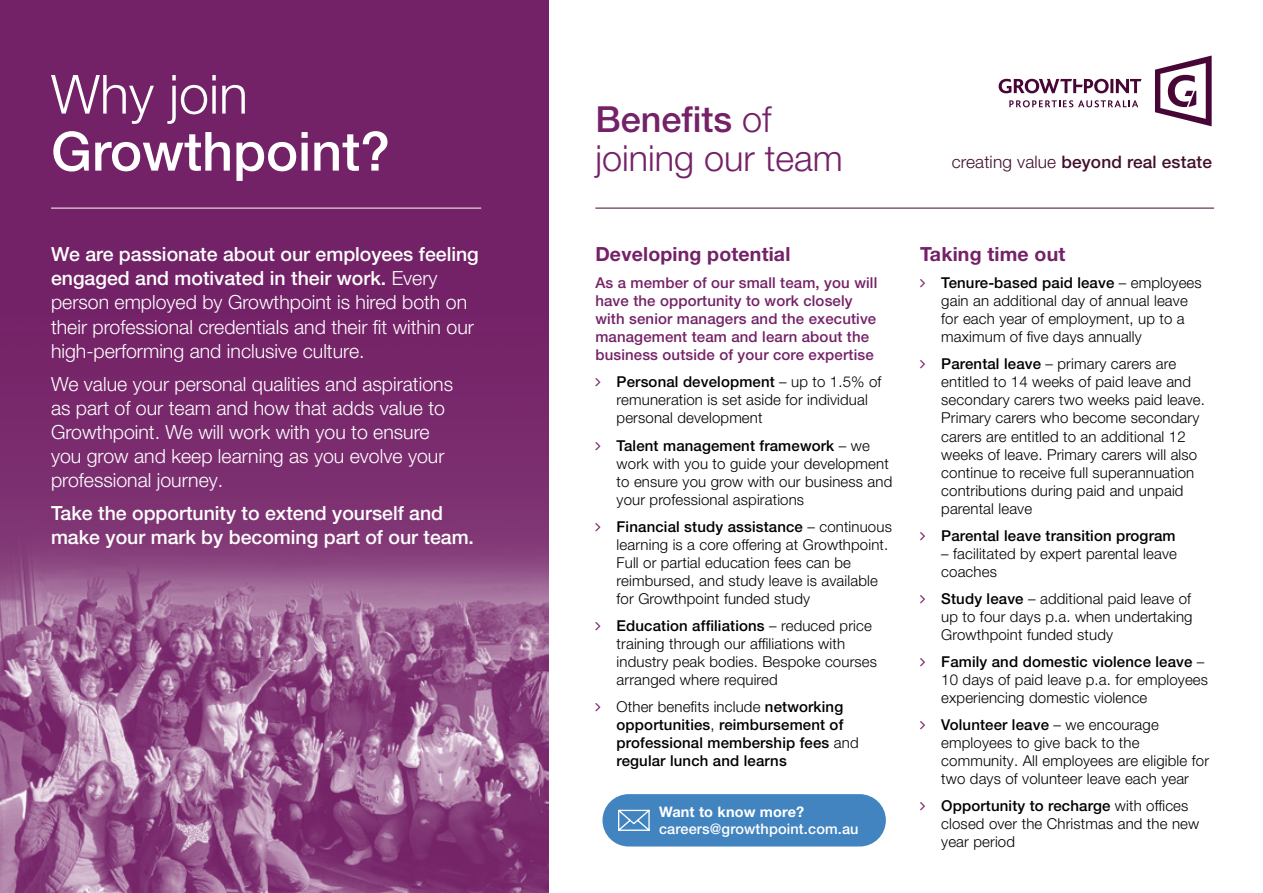
<style>
.page{position:relative;width:1263px;height:893px;background:#fff}
.page>*{position:absolute;margin:0;border:0;box-sizing:border-box;transform-origin:0 0}
.t1{font:500 54px "Helvetica Neue LT Pro";color:#fff}
.t2{font:300 54px "Helvetica Neue LT Pro";color:#fff}
.t3{font:300 36px/39px "Helvetica Neue LT Pro";color:#742167}
.t4{font:300 19.5px/24px "Helvetica Neue LT Pro";color:#fff}
.t5{font:500 19.5px/24px "Helvetica Neue LT Pro";color:#fff}
.t6{font:700 19.5px "Helvetica Neue LT Pro";letter-spacing:.01em;color:#742167}
.t7{font:500 17.25px "Helvetica Neue LT Pro";letter-spacing:.01em;color:#410f2c}
.t8{font:300 15px/18px "Helvetica Neue LT Pro";letter-spacing:.01em;color:#000}
.t9{font:500 15px/18px "Helvetica Neue LT Pro";letter-spacing:.01em;color:#742267}
.t10{font:500 15px/18px "Helvetica Neue LT Pro";letter-spacing:.01em;color:#000}
.t11{font:500 14.55px "Helvetica Neue LT Pro";letter-spacing:.01em;color:#fff}
.t12{font:700 14.55px "Helvetica Neue LT Pro";letter-spacing:.01em;color:#fff}
.s1{font-weight:500}
.s2{font-weight:300}
</style>
<div class="page">
<img style="left:0;top:0;width:548px;height:893px">
<hr style="left:51px;top:208px;width:430px;height:1px;background:#fff">
<hr style="left:595px;top:208px;width:619px;height:1px;background:#470635">
<svg style="left:1155px;top:56px;width:56px;height:70px"></svg>
<svg style="left:999px;top:79px;width:142px;height:14px"></svg>
<svg style="left:1009px;top:100px;width:129px;height:7px"></svg>
<div style="left:602px;top:794px;width:284px;height:52px;background:#4284c0;border-radius:26px"></div>
<svg style="left:618px;top:809px;width:32px;height:22px"></svg>
<h1 class="t2" style="left:51px;top:61px;width:198px">Why join</h1>
<h1 class="t1" style="left:51px;top:119px;width:341px">Growthpoint?</h1>
<h3 class="t4" style="left:51px;top:242px;width:429px"><span class="s1">We are passionate about our employees feeling engaged and motivated in their work.</span> Every person employed by Growthpoint is hired both on their professional credentials and their fit within our high-performing and inclusive culture.</h3>
<h3 class="t4" style="left:51px;top:371px;width:403px">We value your personal qualities and aspirations as part of our team and how that adds value to Growthpoint. We will work with you to ensure you grow and keep learning as you evolve your professional journey.</h3>
<h3 class="t5" style="left:51px;top:500px;width:424px">Take the opportunity to extend yourself and make your mark by becoming part of our team.</h3>
<h2 class="t3" style="left:595px;top:99px;width:249px"><span class="s1">Benefits</span> of joining our team</h2>
<h3 class="t6" style="left:595px;top:242px;width:197px">Developing potential</h3>
<p class="t9" style="left:595px;top:274px;width:283px">As a member of our small team, you will have the opportunity to work closely with senior managers and the executive management team and learn about the business outside of your core expertise</p>
<p class="t8" style="left:617px;top:373px;width:266px"><span class="s1">Personal development</span> – up to 1.5% of remuneration is set aside for individual personal development</p>
<p class="t8" style="left:617px;top:436px;width:277px"><span class="s1">Talent management framework</span> – we work with you to guide your development to ensure you grow with our business and your professional aspirations</p>
<p class="t8" style="left:617px;top:517px;width:277px"><span class="s1">Financial study assistance</span> – continuous learning is a core offering at Growthpoint.<br>Full or partial education fees can be reimbursed, and study leave is available for Growthpoint funded study</p>
<p class="t8" style="left:617px;top:616px;width:262px"><span class="s1">Education affiliations</span> – reduced price training through our affiliations with industry peak bodies. Bespoke courses arranged where required</p>
<p class="t10" style="left:617px;top:697px;width:243px"><span class="s2">Other benefits include</span> networking opportunities<span class="s2">,</span> reimbursement of professional membership fees <span class="s2">and </span>regular lunch and learns</p>
<p class="t12" style="left:659px;top:802px;width:147px">Want to know more?</p>
<p class="t11" style="left:659px;top:820px;width:201px">careers@growthpoint.com.au</p>
<p class="t7" style="left:952px;top:152px;width:262px"><span class="s2">creating value</span> beyond real estate</p>
<h3 class="t6" style="left:920px;top:242px;width:147px">Taking time out</h3>
<p class="t8" style="left:941px;top:274px;width:262px"><span class="s1">Tenure-based paid leave</span> – employees gain an additional day of annual leave for each year of employment, up to a maximum of five days annually</p>
<p class="t8" style="left:941px;top:355px;width:265px"><span class="s1">Parental leave</span> – primary carers are entitled to 14 weeks of paid leave and secondary carers two weeks paid leave.<br>Primary carers who become secondary carers are entitled to an additional 12 weeks of leave. Primary carers will also continue to receive full superannuation contributions during paid and unpaid parental leave</p>
<p class="t10" style="left:941px;top:526px;width:236px">Parental leave transition program</p>
<p class="t8" style="left:941px;top:544px;width:237px">– facilitated by expert parental leave coaches</p>
<p class="t8" style="left:941px;top:589px;width:253px;text-align:justify"><span class="s1">Study leave</span> – additional paid leave of up to four days p.a. when undertaking Growthpoint funded study</p>
<p class="t8" style="left:941px;top:652px;width:268px"><span class="s1">Family and domestic violence leave</span> –<br>10 days of paid leave p.a. for employees experiencing domestic violence</p>
<p class="t8" style="left:941px;top:715px;width:269px"><span class="s1">Volunteer leave</span> – we encourage employees to give back to the community. All employees are eligible for two days of volunteer leave each year</p>
<p class="t8" style="left:941px;top:796px;width:259px"><span class="s1">Opportunity to recharge</span> with offices closed over the Christmas and the new year period</p>
</div>
